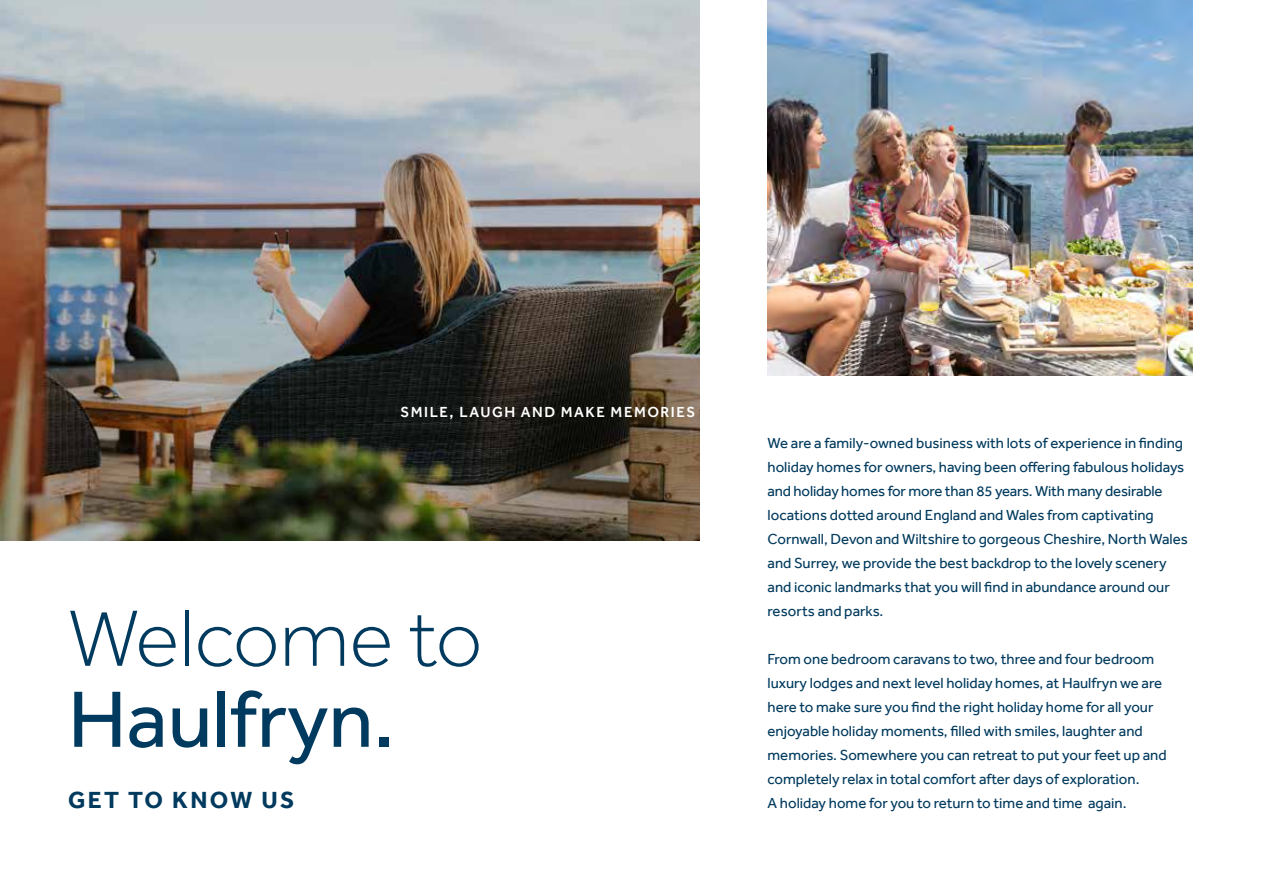
<style>
.page{position:relative;width:1263px;height:893px;background:#fff}
.page>*{position:absolute;margin:0;border:0;box-sizing:border-box;transform-origin:0 0}
.t1{font:300 82.5px "Effra";color:#003a5e}
.t2{font:82.5px "Effra";color:#003a5e}
.t3{font:700 24px "Effra";letter-spacing:.1em;color:#003a5e}
.t4{font:15px/24px "Effra";color:#003a5e}
.t5{font:500 15px "Effra";letter-spacing:.1em;color:#fff}
</style>
<div class="page">
<img style="left:767px;top:0;width:426px;height:375px">
<img style="left:0;top:0;width:699px;height:540px">
<p class="t5" style="left:401px;top:403px;width:296px">SMILE, LAUGH AND MAKE MEMORIES</p>
<h1 class="t1" style="left:68px;top:589px;width:416px">Welcome to</h1>
<h1 class="t2" style="left:68px;top:670px;width:328px">Haulfryn.</h1>
<h2 class="t3" style="left:68px;top:786px;width:228px">GET TO KNOW US</h2>
<p class="t4" style="left:767px;top:431px;width:422px">We are a family-owned business with lots of experience in finding holiday homes for owners, having been offering fabulous holidays and holiday homes for more than 85 years. With many desirable locations dotted around England and Wales from captivating Cornwall, Devon and Wiltshire to gorgeous Cheshire, North Wales and Surrey, we provide the best backdrop to the lovely scenery and iconic landmarks that you will find in abundance around our resorts and parks.</p>
<p class="t4" style="left:767px;top:647px;width:401px">From one bedroom caravans to two, three and four bedroom luxury lodges and next level holiday homes, at Haulfryn we are here to make sure you find the right holiday home for all your enjoyable holiday moments, filled with smiles, laughter and memories. Somewhere you can retreat to put your feet up and completely relax in total comfort after days of exploration.<br>A holiday home for you to return to time and time again.</p>
</div>
